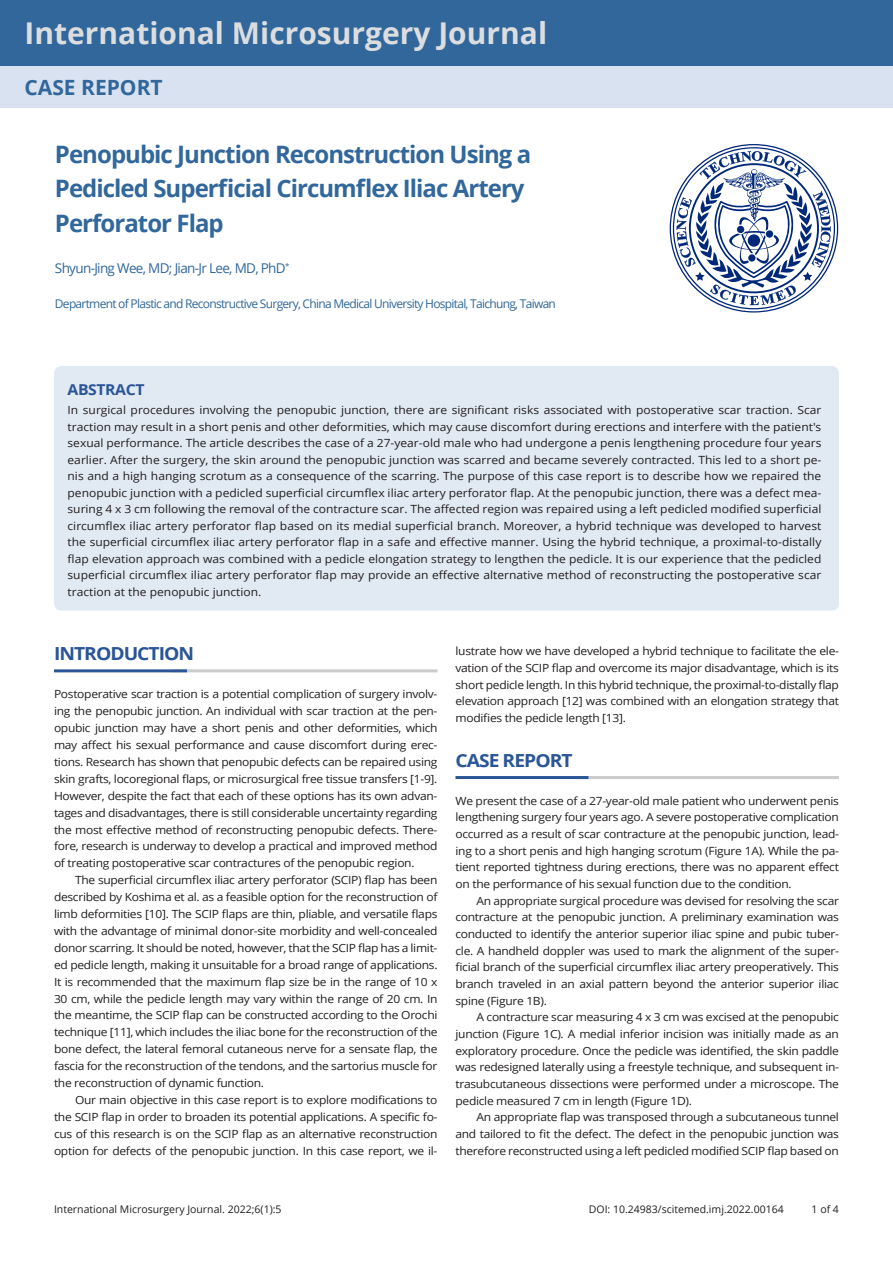
<style>
.page{position:relative;width:893px;height:1263px;background:#fff}
.page>*{position:absolute;margin:0;border:0;box-sizing:border-box;transform-origin:0 0}
.t1{font:700 30px "Open Sans";color:#dcdddf}
.t2{font:700 24px/34.5px "Open Sans";letter-spacing:-.04em;color:#31679b}
.t3{font:700 21px "Open Sans";color:#31679b}
.Level_1{font:700 18px "Open Sans";letter-spacing:-.05em;color:#2a5597;scale:1.07 1}
.t4{font:700 15px "Open Sans";letter-spacing:-.025em;color:#2a5597;scale:1.05 1}
.t5{font:13.5px "Open Sans";letter-spacing:-.05em;color:#31679b}
.t6{font:12px "Open Sans";letter-spacing:-.06em;color:#31679b}
.Text_Body{font:11.25px/16.6px "Open Sans";letter-spacing:-.025em;color:#231f20;text-align:justify;scale:1.07 1}
.Text_Head{font:11.25px/17px "Open Sans";letter-spacing:-.025em;color:#231f20;text-align:justify;scale:1.07 1}
.t7{font:10.5px "Open Sans";color:#231f20}
</style>
<div class="page">
<div style="left:54px;top:366px;width:785px;height:245px;background:#e1e9f3;border-radius:7px"></div>
<hr style="left:172px;top:669px;width:265px;height:3px;background:#cacbcc">
<hr style="left:54px;top:669px;width:133px;height:3px;background:#2a5597">
<hr style="left:574px;top:776px;width:265px;height:3px;background:#cacbcc">
<hr style="left:455px;top:776px;width:133px;height:3px;background:#2a5597">
<div style="left:0;top:0;width:893px;height:67px;background:#31679b"></div>
<div style="left:0;top:67px;width:893px;height:41px;background:#d9e2f0"></div>
<svg style="left:670px;top:144px;width:168px;height:169px"></svg>
<div style="left:766px;top:230px;width:7px;height:8px;background:#002878;border-radius:50%"></div>
<div style="left:748px;top:254px;width:7px;height:8px;background:#002878;border-radius:50%"></div>
<div style="left:737px;top:226px;width:7px;height:7px;background:#002878;border-radius:50%"></div>
<div style="left:748px;top:234px;width:12px;height:13px;background:#002878;border-radius:50%"></div>
<h1 class="t1" style="left:25px;top:12px;width:524px">International Microsurgery Journal</h1>
<h3 class="t3" style="left:25px;top:73px;width:140px">CASE REPORT</h3>
<h2 class="t2" style="left:55px;top:136px;width:478px">Penopubic Junction Reconstruction Using a<br>Pedicled Superficial Circumflex Iliac Artery<br>Perforator Flap</h2>
<p class="t5" style="left:55px;top:259px;width:236px">Shyun-Jing Wee, MD; Jian-Jr Lee, MD, PhD<sup>*</sup></p>
<p class="t6" style="left:55px;top:296px;width:502px">Department of Plastic and Reconstructive Surgery, China Medical University Hospital, Taichung, Taiwan</p>
<h3 class="t4" style="left:68px;top:378px;width:75px">ABSTRACT</h3>
<p class="Text_Body" style="left:68px;top:401px;width:706px">In surgical procedures involving the penopubic junction, there are significant risks associated with postoperative scar traction. Scar traction may result in a short penis and other deformities, which may cause discomfort during erections and interfere with the patient's sexual performance. The article describes the case of a 27-year-old male who had undergone a penis lengthening procedure four years earlier. After the surgery, the skin around the penopubic junction was scarred and became severely contracted. This led to a short pe&shy;nis and a high hanging scrotum as a consequence of the scarring. The purpose of this case report is to describe how we repaired the penopubic junction with a pedicled superficial circumflex iliac artery perforator flap. At the penopubic junction, there was a defect mea&shy;suring 4 x 3 cm following the removal of the contracture scar. The affected region was repaired using a left pedicled modified superficial circumflex iliac artery perforator flap based on its medial superficial branch. Moreover, a hybrid technique was developed to harvest the superficial circumflex iliac artery perforator flap in a safe and effective manner. Using the hybrid technique, a proximal-to-distally flap elevation approach was combined with a pedicle elongation strategy to lengthen the pedicle. It is our experience that the pedicled superficial circumflex iliac artery perforator flap may provide an effective alternative method of reconstructing the postoperative scar traction at the penopubic junction.</p>
<p class="Level_1" style="left:54px;top:641px;width:133px">INTRODUCTION</p>
<p class="Text_Head" style="left:54px;top:685px;width:360px">Postoperative scar traction is a potential complication of surgery involv&shy;ing the penopubic junction. An individual with scar traction at the pen&shy;opubic junction may have a short penis and other deformities, which may affect his sexual performance and cause discomfort during erec&shy;tions. Research has shown that penopubic defects can be repaired using skin grafts, locoregional flaps, or microsurgical free tissue transfers [1-9].<br>However, despite the fact that each of these options has its own advan&shy;tages and disadvantages, there is still considerable uncertainty regarding the most effective method of reconstructing penopubic defects. There&shy;fore, research is underway to develop a practical and improved method of treating postoperative scar contractures of the penopubic region.</p>
<p class="Text_Body" style="left:54px;top:871px;width:360px;text-indent:21px">The superficial circumflex iliac artery perforator (SCIP) flap has been described by Koshima et al. as a feasible option for the reconstruction of limb deformities [10]. The SCIP flaps are thin, pliable, and versatile flaps with the advantage of minimal donor-site morbidity and well-concealed donor scarring. It should be noted, however, that the SCIP flap has a limit&shy;ed pedicle length, making it unsuitable for a broad range of applications.<br>It is recommended that the maximum flap size be in the range of 10 x 30 cm, while the pedicle length may vary within the range of 20 cm. In the meantime, the SCIP flap can be constructed according to the Orochi technique [11], which includes the iliac bone for the reconstruction of the bone defect, the lateral femoral cutaneous nerve for a sensate flap, the fascia for the reconstruction of the tendons, and the sartorius muscle for the reconstruction of dynamic function.</p>
<p class="Text_Body" style="left:54px;top:1091px;width:360px;text-indent:21px">Our main objective in this case report is to explore modifications to the SCIP flap in order to broaden its potential applications. A specific fo&shy;cus of this research is on the SCIP flap as an alternative reconstruction option for defects of the penopubic junction. In this case report, we il-</p>
<p class="Text_Body" style="left:455px;top:642px;width:360px">lustrate how we have developed a hybrid technique to facilitate the ele&shy;vation of the SCIP flap and overcome its major disadvantage, which is its short pedicle length. In this hybrid technique, the proximal-to-distally flap elevation approach [12] was combined with an elongation strategy that modifies the pedicle length [13].</p>
<p class="Level_1" style="left:455px;top:748px;width:111px">CASE REPORT</p>
<p class="Text_Head" style="left:455px;top:792px;width:360px">We present the case of a 27-year-old male patient who underwent penis lengthening surgery four years ago. A severe postoperative complication occurred as a result of scar contracture at the penopubic junction, lead&shy;ing to a short penis and high hanging scrotum (Figure 1A). While the pa&shy;tient reported tightness during erections, there was no apparent effect on the performance of his sexual function due to the condition.</p>
<p class="Text_Body" style="left:455px;top:892px;width:360px;text-indent:21px">An appropriate surgical procedure was devised for resolving the scar contracture at the penopubic junction. A preliminary examination was conducted to identify the anterior superior iliac spine and pubic tuber&shy;cle. A handheld doppler was used to mark the alignment of the super&shy;ficial branch of the superficial circumflex iliac artery preoperatively. This branch traveled in an axial pattern beyond the anterior superior iliac spine (Figure 1B).</p>
<p class="Text_Body" style="left:455px;top:1009px;width:360px;text-indent:21px">A contracture scar measuring 4 x 3 cm was excised at the penopubic junction (Figure 1C). A medial inferior incision was initially made as an exploratory procedure. Once the pedicle was identified, the skin paddle was redesigned laterally using a freestyle technique, and subsequent in&shy;trasubcutaneous dissections were performed under a microscope. The pedicle measured 7 cm in length (Figure 1D).</p>
<p class="Text_Body" style="left:455px;top:1109px;width:360px;text-indent:21px">An appropriate flap was transposed through a subcutaneous tunnel and tailored to fit the defect. The defect in the penopubic junction was therefore reconstructed using a left pedicled modified SCIP flap based on</p>
<p class="t7" style="left:54px;top:1201px;width:229px">International Microsurgery Journal. 2022;6(1):5</p>
<p class="t7" style="left:589px;top:1201px;width:196px">DOI: 10.24983/scitemed.imj.2022.00164</p>
<p class="t7" style="left:812px;top:1201px;width:29px">1 of 4</p>
</div>
